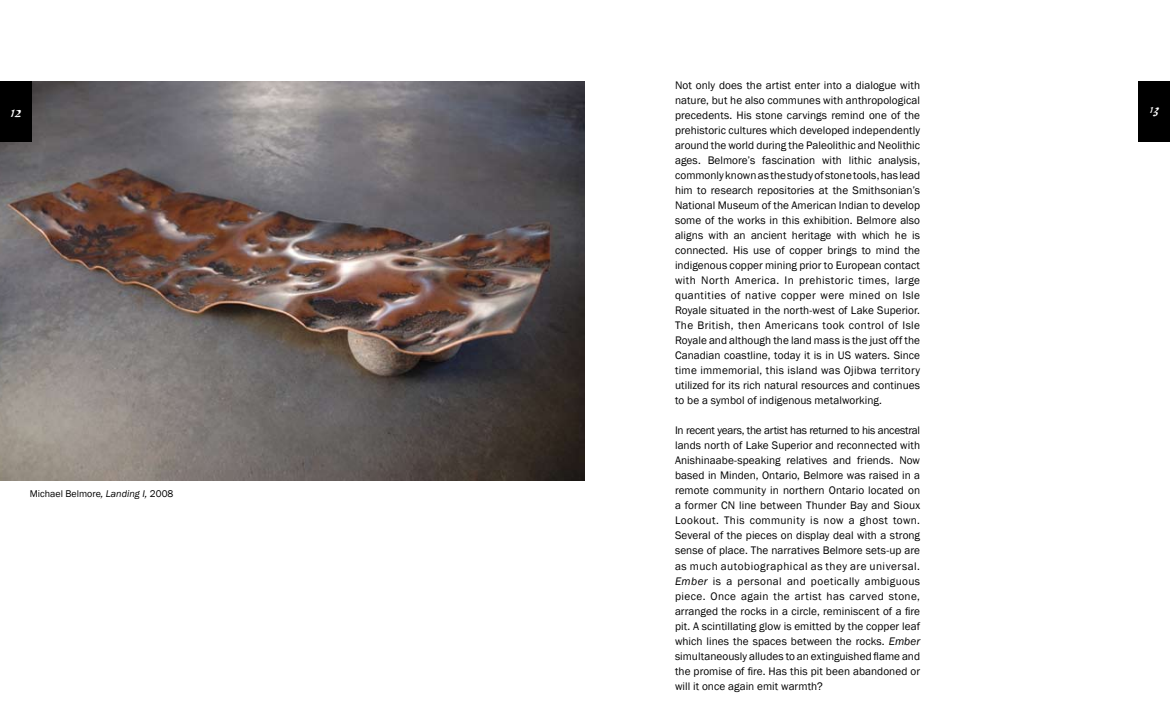
<style>
.page{position:relative;width:1170px;height:720px;background:#fff}
.page>*{position:absolute;margin:0;border:0;box-sizing:border-box;transform-origin:0 0}
.t1{font:italic 13.75px "Telegdi";color:#fff}
.t2{font:11.25px/15px "Franklin Gothic";letter-spacing:.005em;color:#000;text-align:justify}
.t3{font:italic 11.25px "Telegdi";color:#fff}
.t4{font:10px "Franklin Gothic";color:#000}
.s1{font-style:italic}
</style>
<div class="page">
<img style="left:0;top:81px;width:585px;height:399px">
<div style="left:1137px;top:81px;width:32px;height:60px;background:#000"></div>
<div style="left:0;top:81px;width:32px;height:60px;background:#000"></div>
<p class="t1" style="left:10px;top:100px;width:12px">12</p>
<p class="t4" style="left:30px;top:487px;width:145px">Michael Belmore<span class="s1">, Landing I,</span> 2008</p>
<p class="t2" style="left:675px;top:78px;width:247px">Not only does the artist enter into a dialogue with nature, but he also communes with anthropological precedents. His stone carvings remind one of the prehistoric cultures which developed independently around the world during the Paleolithic and Neolithic ages. Belmore’s fascination with lithic analysis, commonly known as the study of stone tools, has lead him to research repositories at the Smithsonian’s National Museum of the American Indian to develop some of the works in this exhibition. Belmore also aligns with an ancient heritage with which he is connected. His use of copper brings to mind the indigenous copper mining prior to European contact with North America. In prehistoric times, large quantities of native copper were mined on Isle Royale situated in the north-west of Lake Superior.<br>The British, then Americans took control of Isle Royale and although the land mass is the just off the Canadian coastline, today it is in US waters. Since time immemorial, this island was Ojibwa territory utilized for its rich natural resources and continues to be a symbol of indigenous metalworking.</p>
<p class="t2" style="left:675px;top:423px;width:247px">In recent years, the artist has returned to his ancestral lands north of Lake Superior and reconnected with Anishinaabe-speaking relatives and friends. Now based in Minden, Ontario, Belmore was raised in a remote community in northern Ontario located on a former CN line between Thunder Bay and Sioux Lookout. This community is now a ghost town.<br>Several of the pieces on display deal with a strong sense of place. The narratives Belmore sets-up are as much autobiographical as they are universal.<br><span class="s1">Ember</span> is a personal and poetically ambiguous piece. Once again the artist has carved stone, arranged the rocks in a circle, reminiscent of a fire pit. A scintillating glow is emitted by the copper leaf which lines the spaces between the rocks. <span class="s1">Ember </span>simultaneously alludes to an extinguished flame and the promise of fire. Has this pit been abandoned or will it once again emit warmth?</p>
<p class="t3" style="left:1149px;top:100px;width:10px">13</p>
</div>
